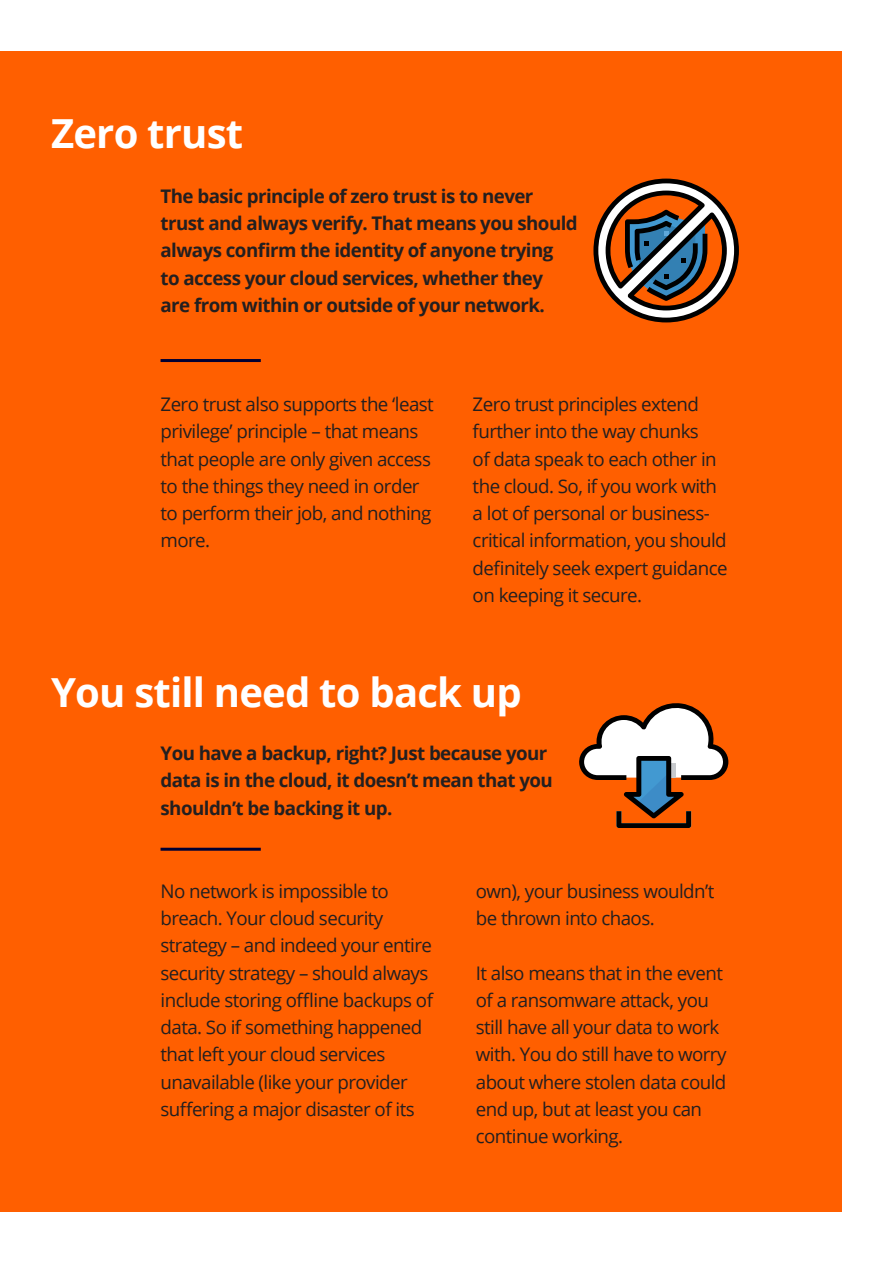
<style>
.page{position:relative;width:893px;height:1263px;background:#fff}
.page>*{position:absolute;margin:0;border:0;box-sizing:border-box;transform-origin:0 0}
.t1{font:700 40.05px "Open Sans";letter-spacing:-.02em;color:#fff}
.t2{font:18.75px/27.3px "Open Sans";letter-spacing:-.03em;color:#231f20}
.t3{font:700 18.75px/27.3px "Open Sans";letter-spacing:-.03em;color:#231f20}
</style>
<div class="page">
<div style="left:0;top:51px;width:842px;height:1161px;background:#ff5f00"></div>
<hr style="left:161px;top:359px;width:100px;height:3px;background:#003">
<svg style="left:593px;top:179px;width:146px;height:143px"></svg>
<hr style="left:161px;top:848px;width:100px;height:3px;background:#003">
<svg style="left:579px;top:703px;width:149px;height:125px"></svg>
<p class="t1" style="left:51px;top:105px;width:194px">Zero trust</p>
<p class="t3" style="left:161px;top:182px;width:419px">The basic principle of zero trust is to never trust and always verify. That means you should always confirm the identity of anyone trying</p>
<p class="t3" style="left:161px;top:264px;width:384px">to access your cloud services, whether they</p>
<p class="t3" style="left:161px;top:291px;width:386px">are from within or outside of your network.</p>
<p class="t2" style="left:161px;top:390px;width:275px">Zero trust also supports the ‘least privilege’ principle – that means that people are only given access to the things they need in order to perform their job, and nothing more.</p>
<p class="t2" style="left:473px;top:390px;width:256px">Zero trust principles extend further into the way chunks<br>of data speak to each other in the cloud. So, if you work with a lot of personal or business&shy;critical information, you should definitely seek expert guidance on keeping it secure.</p>
<p class="t1" style="left:51px;top:664px;width:472px">You still need to back up</p>
<p class="t3" style="left:161px;top:739px;width:394px">You have a backup, right? Just because your data is in the cloud, it doesn’t mean that you shouldn’t be backing it up.</p>
<p class="t2" style="left:161px;top:877px;width:274px">No network is impossible to breach. Your cloud security strategy – and indeed your entire security strategy – should always include storing offline backups of data. So if something happened that left your cloud services unavailable (like your provider suffering a major disaster of its</p>
<p class="t2" style="left:476px;top:877px;width:240px">own), your business wouldn’t</p>
<p class="t2" style="left:476px;top:904px;width:180px">be thrown into chaos.</p>
<p class="t2" style="left:476px;top:958px;width:252px">It also means that in the event of a ransomware attack, you still have all your data to work with. You do still have to worry about where stolen data could end up, but at least you can continue working.</p>
</div>
